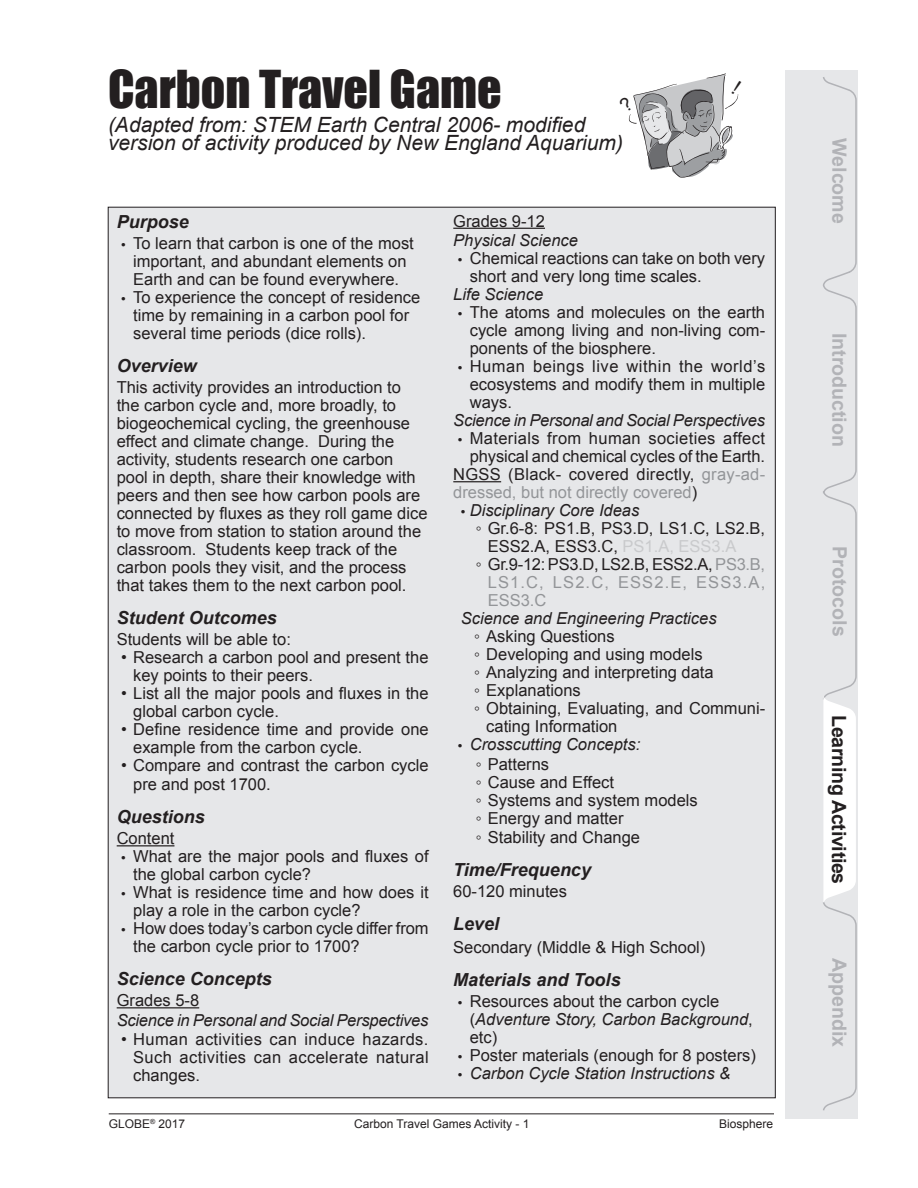
<style>
.page{position:relative;width:918px;height:1188px;background:#fff}
.page>*{position:absolute;margin:0;border:0;box-sizing:border-box;transform-origin:0 0}
.HTML_H1{font:48px "Impact";color:#231f20}
.HTML_H1-2{font:italic 21px/18px "Arial";color:#231f20}
.t1{font:700 19.65px "Arial";color:#b2b3b7}
.t2{font:700 19.65px "Arial";letter-spacing:-.015em;color:#231f20}
.HTML_H3{font:italic 700 18px "Arial";color:#231f20}
.HTML_Body_Text{font:italic 700 18px "Arial";color:#231f20}
.HTML_H3-2{font:16.5px/18px "Arial";color:#231f20}
.HTML_Body_Text-2{font:italic 16.5px "Arial";color:#231f20}
.HTML_Body_Text-3{font:16.5px/18px "Arial";color:#939598}
.HTML_Body_Text-4{font:16.5px "Arial";color:#231f20}
.t3{font:12px "Arial";color:#231f20}
.s1{font-family:"Myriad Pro"}
.s2{color:#231f20}
.s3{font-family:"Myriad Pro";font-style:normal}
.s4{color:#c9cacc}
.s5{font-style:italic}
</style>
<div class="page">
<hr style="left:109px;top:1113px;width:665px;height:1px;background:#231f20">
<div style="left:785px;top:70px;width:73px;height:1049px;background:#e6e7e9"></div>
<svg style="left:823px;top:77px;width:34px;height:1034px"></svg>
<div style="left:108px;top:207px;width:667px;height:891px;background:#e6e7e9"></div>
<hr style="left:117px;top:845px;width:57px;height:1px;background:#231f20">
<hr style="left:117px;top:1007px;width:82px;height:1px;background:#231f20">
<hr style="left:453px;top:228px;width:92px;height:1px;background:#231f20">
<hr style="left:453px;top:481px;width:48px;height:1px;background:#231f20">
<svg style="left:628px;top:73px;width:111px;height:105px"></svg>
<p class="HTML_H1" style="left:108px;top:52px;width:395px">Carbon Travel Game</p>
<p class="HTML_H1-2" style="left:108px;top:116px;width:517px">(Adapted from: STEM Earth Central 2006- modified version of activity produced by New England Aquarium)</p>
<p class="HTML_H3" style="left:117px;top:210px;width:74px">Purpose</p>
<p class="HTML_H3-2" style="left:121px;top:234px;width:294px;text-align:center"><span class="s1">•</span> To learn that carbon is one of the most important, and abundant elements on<br>Earth and can be found everywhere.</p>
<p class="HTML_H3-2" style="left:133px;top:288px;width:289px;text-indent:-12px"><span class="s1">•</span> To experience the concept of residence time by remaining in a carbon pool for several time periods (dice rolls).</p>
<p class="HTML_H3" style="left:117px;top:354px;width:82px">Overview</p>
<p class="HTML_H3-2" style="left:117px;top:378px;width:312px">This activity provides an introduction to the carbon cycle and, more broadly, to biogeochemical cycling, the greenhouse effect and climate change. During the activity, students research one carbon pool in depth, share their knowledge with peers and then see how carbon pools are connected by fluxes as they roll game dice to move from station to station around the classroom. Students keep track of the carbon pools they visit, and the process that takes them to the next carbon pool.</p>
<p class="HTML_H3" style="left:117px;top:606px;width:162px">Student Outcomes</p>
<p class="HTML_Body_Text-4" style="left:117px;top:628px;width:176px">Students will be able to:</p>
<p class="HTML_H3-2" style="left:133px;top:648px;width:297px;text-indent:-12px">• Research a carbon pool and present the key points to their peers.</p>
<p class="HTML_H3-2" style="left:133px;top:684px;width:297px;text-indent:-12px">• List all the major pools and fluxes in the global carbon cycle.</p>
<p class="HTML_H3-2" style="left:133px;top:720px;width:297px;text-indent:-12px">• Define residence time and provide one example from the carbon cycle.</p>
<p class="HTML_H3-2" style="left:133px;top:755px;width:297px;line-height:19.5px;text-indent:-12px">• Compare and contrast the carbon cycle pre and post 1700.</p>
<p class="HTML_Body_Text" style="left:117px;top:805px;width:90px">Questions</p>
<p class="HTML_Body_Text-4" style="left:117px;top:828px;width:59px">Content</p>
<p class="HTML_H3-2" style="left:133px;top:847px;width:297px;text-indent:-12px"><span class="s1">•</span> What are the major pools and fluxes of the global carbon cycle?</p>
<p class="HTML_H3-2" style="left:133px;top:883px;width:297px;text-indent:-12px"><span class="s1">•</span> What is residence time and how does it play a role in the carbon cycle?</p>
<p class="HTML_H3-2" style="left:133px;top:919px;width:297px;text-indent:-12px"><span class="s1">•</span> How does today’s carbon cycle differ from the carbon cycle prior to 1700?</p>
<p class="HTML_H3" style="left:117px;top:967px;width:157px">Science Concepts</p>
<p class="HTML_Body_Text-4" style="left:117px;top:990px;width:84px">Grades 5-8</p>
<p class="HTML_Body_Text-2" style="left:117px;top:1009px;width:313px">Science in Personal and Social Perspectives</p>
<p class="HTML_H3-2" style="left:133px;top:1030px;width:297px;text-align:justify;text-indent:-12px">• Human activities can induce hazards.<br>Such activities can accelerate natural changes.</p>
<p class="HTML_Body_Text-4" style="left:453px;top:210px;width:93px">Grades 9-12</p>
<p class="HTML_Body_Text-2" style="left:453px;top:230px;width:126px">Physical Science</p>
<p class="HTML_H3-2" style="left:470px;top:249px;width:297px;text-indent:-12px"><span class="s1">•</span> Chemical reactions can take on both very short and very long time scales.</p>
<p class="HTML_Body_Text-2" style="left:453px;top:284px;width:91px">Life Science</p>
<p class="HTML_H3-2" style="left:470px;top:303px;width:297px;text-align:justify;text-indent:-12px"><span class="s1">•</span> The atoms and molecules on the earth cycle among living and non-living com&shy;ponents of the biosphere.</p>
<p class="HTML_H3-2" style="left:470px;top:357px;width:297px;text-align:justify;text-indent:-12px"><span class="s1">•</span> Human beings live within the world’s ecosystems and modify them in multiple ways.</p>
<p class="HTML_Body_Text-2" style="left:453px;top:410px;width:313px">Science in Personal and Social Perspectives</p>
<p class="HTML_H3-2" style="left:458px;top:429px;width:309px;text-align:right"><span class="s1">•</span> Materials from human societies affect physical and chemical cycles of the Earth.</p>
<p class="HTML_Body_Text-3" style="left:453px;top:465px;width:313px"><span class="s2">NGSS (Black- covered directly,</span> gray-ad&shy;dressed, but not directly covered<span class="s2">)</span></p>
<p class="HTML_Body_Text-2" style="left:461px;top:500px;width:180px"><span class="s3">•</span> Disciplinary Core Ideas</p>
<p class="HTML_H3-2" style="left:488px;top:519px;width:279px;text-indent:-12px">◦ Gr.6-8: PS1.B, PS3.D, LS1.C, LS2.B,<br>ESS2.A, ESS3.C, <span class="s4">PS1.A, ESS3.A</span></p>
<p class="HTML_Body_Text-3" style="left:488px;top:555px;width:279px;text-align:justify;text-indent:-12px"><span class="s2">◦ Gr.9-12: PS3.D, LS2.B, ESS2.A,</span> PS3.B, LS1.C, LS2.C, ESS2.E, ESS3.A, ESS3.C</p>
<p class="HTML_Body_Text-2" style="left:461px;top:608px;width:257px">Science and Engineering Practices</p>
<p class="HTML_H3-2" style="left:474px;top:627px;width:142px">◦ Asking Questions</p>
<p class="HTML_H3-2" style="left:474px;top:645px;width:230px">◦ Developing and using models</p>
<p class="HTML_H3-2" style="left:474px;top:663px;width:241px">◦ Analyzing and interpreting data</p>
<p class="HTML_H3-2" style="left:474px;top:681px;width:108px">◦ Explanations</p>
<p class="HTML_H3-2" style="left:486px;top:699px;width:280px;text-indent:-12px">◦ Obtaining, Evaluating, and Communi&shy;cating Information</p>
<p class="HTML_Body_Text-2" style="left:458px;top:734px;width:184px"><span class="s3">•</span> Crosscutting Concepts:</p>
<p class="HTML_H3-2" style="left:476px;top:755px;width:75px">◦ Patterns</p>
<p class="HTML_H3-2" style="left:476px;top:773px;width:140px">◦ Cause and Effect</p>
<p class="HTML_H3-2" style="left:476px;top:791px;width:223px">◦ Systems and system models</p>
<p class="HTML_H3-2" style="left:476px;top:809px;width:149px">◦ Energy and matter</p>
<p class="HTML_H3-2" style="left:476px;top:828px;width:166px">◦ Stability and Change</p>
<p class="HTML_Body_Text" style="left:453px;top:858px;width:139px">Time/Frequency</p>
<p class="HTML_Body_Text-4" style="left:453px;top:880px;width:115px">60-120 minutes</p>
<p class="HTML_H3" style="left:453px;top:912px;width:48px">Level</p>
<p class="HTML_H3-2" style="left:453px;top:938px;width:254px">Secondary (Middle &amp; High School)</p>
<p class="HTML_H3" style="left:453px;top:968px;width:169px">Materials and Tools</p>
<p class="HTML_H3-2" style="left:470px;top:992px;width:285px;text-indent:-12px"><span class="s1">•</span> Resources about the carbon cycle (<span class="s5">Adventure Story, Carbon Background</span>, etc)</p>
<p class="HTML_H3-2" style="left:458px;top:1046px;width:300px"><span class="s1">•</span> Poster materials (enough for 8 posters)</p>
<p class="HTML_Body_Text-2" style="left:458px;top:1062px;width:274px"><span class="s3">•</span> Carbon Cycle Station Instructions &amp;</p>
<p class="t3" style="left:109px;top:1116px;width:78px">GLOBE<sup>®</sup> 2017</p>
<p class="t3" style="left:354px;top:1116px;width:177px">Carbon Travel Games Activity - 1</p>
<p class="t3" style="left:719px;top:1116px;width:56px">Biosphere</p>
<p class="t1" style="left:852px;top:138px;width:87px;rotate:90deg">Welcome</p>
<p class="t1" style="left:852px;top:333px;width:116px;rotate:90deg">Introduction</p>
<p class="t1" style="left:853px;top:546px;width:92px;rotate:90deg">Protocols</p>
<p class="t2" style="left:852px;top:715px;width:171px;rotate:90deg">Learning Activities</p>
<p class="t1" style="left:853px;top:958px;width:91px;rotate:90deg">Appendix</p>
</div>
